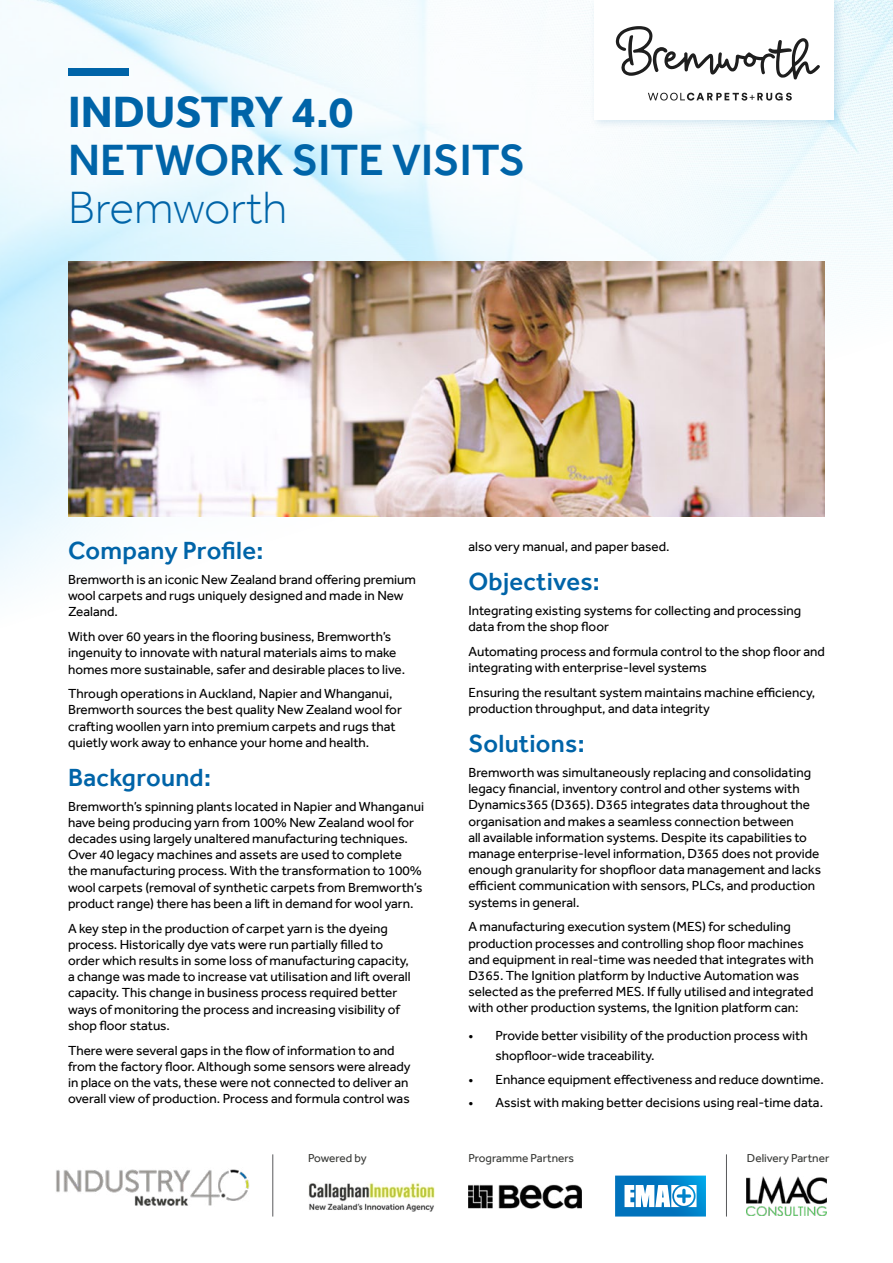
<style>
.page{position:relative;width:893px;height:1263px;background:#fff}
.page>*{position:absolute;margin:0;border:0;box-sizing:border-box;transform-origin:0 0}
.t1{font:300 46.5px "Effra";color:#0064a8}
.t2{font:500 45px "Effra";color:#0064a8}
.t3{font:700 45px "Effra";color:#0064a8}
.t4{font:500 25.5px "Effra";letter-spacing:.01em;color:#0064a8}
.t5{font:13.5px/16.2px "Effra";color:#000}
.t6{font:11.85px "Effra";color:#383936}
.t7{font:11.85px "Effra";letter-spacing:-.02em;color:#383936}
</style>
<div class="page">
<img style="left:0;top:0;width:893px;height:587px">
<div style="left:68px;top:68px;width:61px;height:7px;background:#0064a8"></div>
<div style="left:590px;top:0;width:255px;height:130px;background:#0064a8;opacity:.15"></div>
<div style="left:595px;top:0;width:239px;height:119px;background:#fff"></div>
<img style="left:56px;top:1169px;width:193px;height:37px">
<img style="left:747px;top:1176px;width:80px;height:40px">
<hr style="left:273px;top:1154px;width:1px;height:62px;background:#58595b">
<hr style="left:726px;top:1154px;width:1px;height:62px;background:#58595b">
<img style="left:308px;top:1182px;width:127px;height:30px">
<svg style="left:615px;top:1175px;width:91px;height:41px"></svg>
<img style="left:468px;top:1184px;width:113px;height:25px">
<svg style="left:616px;top:26px;width:204px;height:54px"></svg>
<svg style="left:648px;top:93px;width:144px;height:8px"></svg>
<img style="left:68px;top:261px;width:757px;height:256px">
<h2 class="t3" style="left:68px;top:85px;width:287px">INDUSTRY 4.0</h2>
<h2 class="t2" style="left:68px;top:133px;width:459px">NETWORK SITE VISITS</h2>
<h1 class="t1" style="left:68px;top:180px;width:221px">Bremworth</h1>
<h3 class="t4" style="left:68px;top:536px;width:197px">Company Profile:</h3>
<p class="t5" style="left:68px;top:571px;width:349px">Bremworth is an iconic New Zealand brand offering premium wool carpets and rugs uniquely designed and made in New<br>Zealand.</p>
<p class="t5" style="left:68px;top:628px;width:339px">With over 60 years in the flooring business, Bremworth’s ingenuity to innovate with natural materials aims to make homes more sustainable, safer and desirable places to live.</p>
<p class="t5" style="left:68px;top:685px;width:335px">Through operations in Auckland, Napier and Whanganui, Bremworth sources the best quality New Zealand wool for crafting woollen yarn into premium carpets and rugs that quietly work away to enhance your home and health.</p>
<h3 class="t4" style="left:68px;top:762px;width:145px">Background:</h3>
<p class="t5" style="left:68px;top:798px;width:357px">Bremworth’s spinning plants located in Napier and Whanganui have being producing yarn from 100% New Zealand wool for decades using largely unaltered manufacturing techniques.<br>Over 40 legacy machines and assets are used to complete the manufacturing process. With the transformation to 100% wool carpets (removal of synthetic carpets from Bremworth’s product range) there has been a lift in demand for wool yarn.</p>
<p class="t5" style="left:68px;top:920px;width:344px">A key step in the production of carpet yarn is the dyeing process. Historically dye vats were run partially filled to order which results in some loss of manufacturing capacity, a change was made to increase vat utilisation and lift overall capacity. This change in business process required better ways of monitoring the process and increasing visibility of shop floor status.</p>
<p class="t5" style="left:68px;top:1042px;width:344px">There were several gaps in the flow of information to and from the factory floor. Although some sensors were already in place on the vats, these were not connected to deliver an overall view of production. Process and formula control was</p>
<p class="t5" style="left:468px;top:538px;width:203px">also very manual, and paper based.</p>
<h3 class="t4" style="left:468px;top:567px;width:133px">Objectives:</h3>
<p class="t5" style="left:468px;top:602px;width:334px">Integrating existing systems for collecting and processing data from the shop floor</p>
<p class="t5" style="left:468px;top:643px;width:358px">Automating process and formula control to the shop floor and integrating with enterprise-level systems</p>
<p class="t5" style="left:468px;top:684px;width:348px">Ensuring the resultant system maintains machine efficiency, production throughput, and data integrity</p>
<h3 class="t4" style="left:468px;top:728px;width:118px">Solutions:</h3>
<p class="t5" style="left:468px;top:764px;width:354px">Bremworth was simultaneously replacing and consolidating legacy financial, inventory control and other systems with Dynamics365 (D365). D365 integrates data throughout the organisation and makes a seamless connection between<br>all available information systems. Despite its capabilities to manage enterprise-level information, D365 does not provide enough granularity for shopfloor data management and lacks efficient communication with sensors, PLCs, and production systems in general.</p>
<p class="t5" style="left:468px;top:918px;width:347px">A manufacturing execution system (MES) for scheduling production processes and controlling shop floor machines and equipment in real-time was needed that integrates with D365. The Ignition platform by Inductive Automation was selected as the preferred MES. If fully utilised and integrated with other production systems, the Ignition platform can:</p>
<p class="t5" style="left:495px;top:1026px;width:314px;line-height:19.5px;text-indent:-27px">• Provide better visibility of the production process with shopfloor-wide traceability.</p>
<p class="t5" style="left:468px;top:1071px;width:357px">• Enhance equipment effectiveness and reduce downtime.</p>
<p class="t5" style="left:468px;top:1094px;width:356px">• Assist with making better decisions using real-time data.</p>
<p class="t7" style="left:308px;top:1151px;width:60px">Powered by</p>
<p class="t6" style="left:468px;top:1151px;width:107px">Programme Partners</p>
<p class="t6" style="left:747px;top:1151px;width:84px">Delivery Partner</p>
</div>
